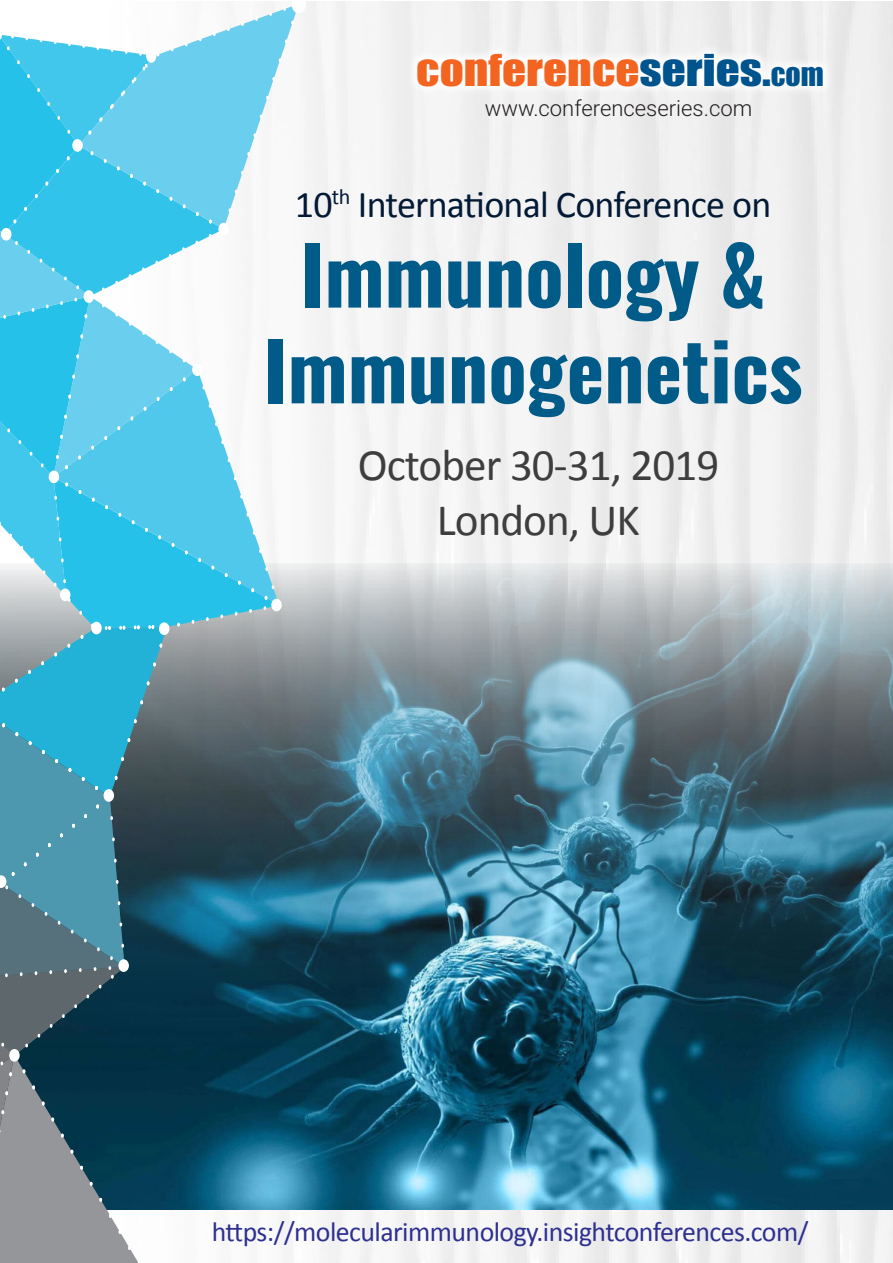
<style>
.page{position:relative;width:893px;height:1263px;background:#fff}
.page>*{position:absolute;margin:0;border:0;box-sizing:border-box;transform-origin:0 0}
.t1{font:700 79.8px/95.7px "Oswald";color:#005b89;text-align:center}
.t2{font:45.15px "Calibri";letter-spacing:-.02em;color:#3e3e3f}
.t3{font:40.65px "Impact";color:#f36421;scale:1.16 1}
.t4{font:37.95px "Calibri";letter-spacing:-.02em;color:#031a36}
.t5{font:27.9px "Calibri";letter-spacing:-.02em;color:#2e3092}
.t6{font:300 22.05px "Roboto";color:#231f20}
.s1{color:#00548e}
.s2{font-size:29.1px;color:#00548e}
</style>
<div class="page">
<img style="left:306px;top:563px;width:587px;height:647px">
<svg style="left:0;top:1px;width:306px;height:1262px"></svg>
<div style="left:118px;top:959px;width:11px;height:13px;background:#fff;border-radius:50%"></div>
<div style="left:9px;top:1049px;width:11px;height:13px;background:#fff;border-radius:50%"></div>
<p class="t3" style="left:416px;top:38px;width:353px">CONFERENCE<span class="s1">SERIES.</span><span class="s2">COM</span></p>
<p class="t6" style="left:485px;top:93px;width:269px">www.conferenceseries.com</p>
<p class="t4" style="left:295px;top:180px;width:478px">10<sup>th</sup> International Conference on</p>
<p class="t1" style="left:264px;top:230px;width:540px">Immunology &amp;<br>Immunogenetics</p>
<p class="t2" style="left:358px;top:437px;width:363px">October 30-31, 2019</p>
<p class="t2" style="left:437px;top:491px;width:205px">London, UK</p>
<p class="t5" style="left:212px;top:1214px;width:598px">https://molecularimmunology.insightconferences.com/</p>
</div>
